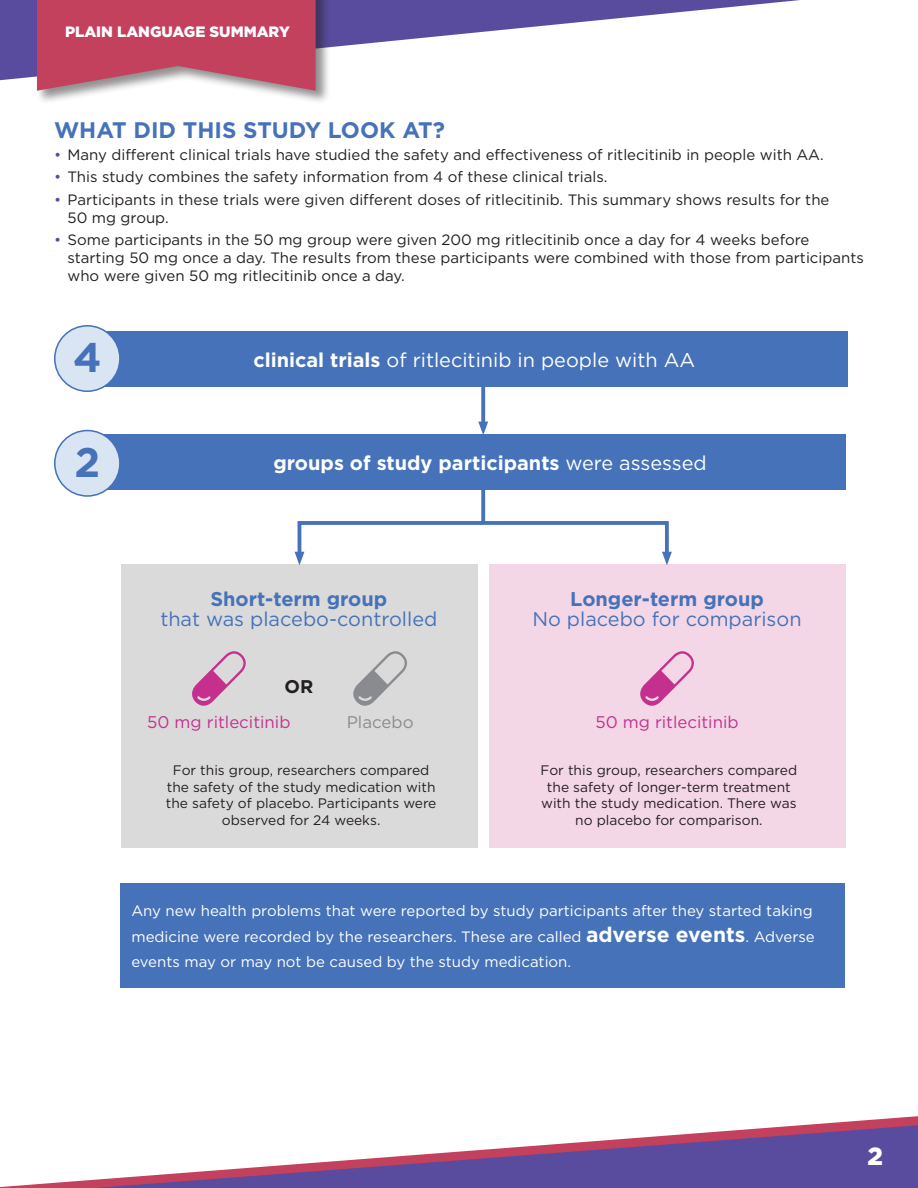
<style>
.page{position:relative;width:918px;height:1188px;background:#fff}
.page>*{position:absolute;margin:0;border:0;box-sizing:border-box;transform-origin:0 0}
.More_Info_Body_Copy{font:700 41.4px "Gotham";color:#4572b8}
.t1{font:900 24.9px "Gotham";color:#fff}
.H2_Subhead{font:700 22.5px "Gotham";color:#4572b8}
.More_Info_Body_Copy-2{font:19.95px/20px "Gotham";color:#4572b8;text-align:center}
.More_Info_Body_Copy-3{font:19.95px "Gotham";color:#fff}
.More_Info_Body_Copy-4{font:700 19.95px "Gotham";color:#fff}
.More_Info_Body_Copy-5{font:700 18.3px "Gotham";color:#231f20}
.More_Info_Body_Copy-6{font:16.8px "Gotham";color:#c5308e}
.More_Info_Body_Copy-7{font:16.8px "Gotham";color:#898b8e}
.t2{font:15px/18px "Gotham";color:#231f20}
.More_Info_Body_Copy-8{font:15px/25.5px "Gotham";color:#fff}
.t3{font:900 15px "Gotham";color:#fff}
.More_Info_Body_Copy-9{font:13.8px/16.5px "Gotham";color:#231f20;text-align:center}
.s1{color:#594c9f}
.s2{font-weight:700}
.s3{font-weight:400}
.s4{font-weight:700;font-size:21px}
</style>
<div class="page">
<svg style="left:818px;top:1116px;width:100px;height:8px"></svg>
<svg style="left:0;top:0;width:800px;height:81px"></svg>
<div style="left:35px;top:0;width:296px;height:105px;background:#231f20;opacity:.5"></div>
<svg style="left:37px;top:0;width:279px;height:91px"></svg>
<svg style="left:0;top:1124px;width:918px;height:64px"></svg>
<div style="left:86px;top:331px;width:762px;height:56px;background:#4572b8"></div>
<div style="left:86px;top:434px;width:760px;height:56px;background:#4572b8"></div>
<div style="left:121px;top:883px;width:724px;height:104px;background:#4572b8"></div>
<div style="left:55px;top:431px;width:65px;height:65px;background:#dae5f4;border-radius:50%"></div>
<div style="left:54px;top:430px;width:67px;height:67px;border:2px solid #4572b8;border-radius:50%"></div>
<div style="left:55px;top:326px;width:65px;height:65px;background:#dae5f4;border-radius:50%"></div>
<div style="left:54px;top:325px;width:67px;height:67px;border:2px solid #4572b8;border-radius:50%"></div>
<div style="left:121px;top:564px;width:357px;height:284px;background:#dbdada"></div>
<div style="left:489px;top:564px;width:356px;height:284px;background:#f4d7e7"></div>
<svg style="left:192px;top:651px;width:54px;height:55px"></svg>
<svg style="left:640px;top:651px;width:54px;height:55px"></svg>
<svg style="left:353px;top:651px;width:54px;height:55px"></svg>
<svg style="left:481px;top:387px;width:4px;height:35px"></svg>
<svg style="left:478px;top:422px;width:10px;height:12px"></svg>
<svg style="left:481px;top:490px;width:4px;height:31px"></svg>
<div style="left:298px;top:521px;width:371px;height:37px;border:4px solid #4572b8"></div>
<svg style="left:295px;top:552px;width:9px;height:13px"></svg>
<svg style="left:662px;top:552px;width:10px;height:13px"></svg>
<p class="t3" style="left:65px;top:23px;width:226px">PLAIN LANGUAGE SUMMARY</p>
<p class="More_Info_Body_Copy-8" style="left:51px;top:28px;width:227px">PLAIN LANGUAGE SUMMARY</p>
<p class="H2_Subhead" style="left:54px;top:117px;width:392px">WHAT DID THIS STUDY LOOK AT?</p>
<p class="t2" style="left:54px;top:146px;width:771px"><span class="s1">•</span> Many different clinical trials have studied the safety and effectiveness of ritlecitinib in people with AA.</p>
<p class="t2" style="left:54px;top:168px;width:555px"><span class="s1">•</span> This study combines the safety information from 4 of these clinical trials.</p>
<p class="t2" style="left:68px;top:190px;width:764px;text-indent:-14px"><span class="s1">•</span> Participants in these trials were given different doses of ritlecitinib. This summary shows results for the<br>50 mg group.</p>
<p class="t2" style="left:68px;top:230px;width:798px;text-indent:-14px"><span class="s1">•</span> Some participants in the 50 mg group were given 200 mg ritlecitinib once a day for 4 weeks before starting 50 mg once a day. The results from these participants were combined with those from participants who were given 50 mg ritlecitinib once a day.</p>
<p class="More_Info_Body_Copy" style="left:73px;top:334px;width:30px">4</p>
<p class="More_Info_Body_Copy" style="left:75px;top:438px;width:27px">2</p>
<p class="More_Info_Body_Copy-3" style="left:253px;top:349px;width:443px"><span class="s2">clinical trials</span> of ritlecitinib in people with AA</p>
<p class="More_Info_Body_Copy-4" style="left:274px;top:452px;width:435px">groups of study participants <span class="s3">were assessed</span></p>
<p class="More_Info_Body_Copy-2" style="left:160px;top:589px;width:278px"><span class="s2">Short-term group<br></span>that was placebo-controlled</p>
<p class="More_Info_Body_Copy-2" style="left:532px;top:589px;width:271px"><span class="s2">Longer-term group<br></span>No placebo for comparison</p>
<p class="More_Info_Body_Copy-5" style="left:284px;top:676px;width:30px">OR</p>
<p class="More_Info_Body_Copy-6" style="left:147px;top:713px;width:145px">50 mg ritlecitinib</p>
<p class="More_Info_Body_Copy-7" style="left:347px;top:713px;width:68px">Placebo</p>
<p class="More_Info_Body_Copy-6" style="left:595px;top:713px;width:145px">50 mg ritlecitinib</p>
<p class="More_Info_Body_Copy-9" style="left:166px;top:762px;width:272px">For this group, researchers compared the safety of the study medication with the safety of placebo. Participants were observed for 24 weeks.</p>
<p class="More_Info_Body_Copy-9" style="left:541px;top:762px;width:258px">For this group, researchers compared the safety of longer-term treatment with the study medication. There was no placebo for comparison.</p>
<p class="More_Info_Body_Copy-8" style="left:131px;top:898px;width:685px">Any new health problems that were reported by study participants after they started taking medicine were recorded by the researchers. These are called <span class="s4">adverse events</span>. Adverse events may or may not be caused by the study medication.</p>
<h2 class="t1" style="left:868px;top:1142px;width:17px">2</h2>
</div>
